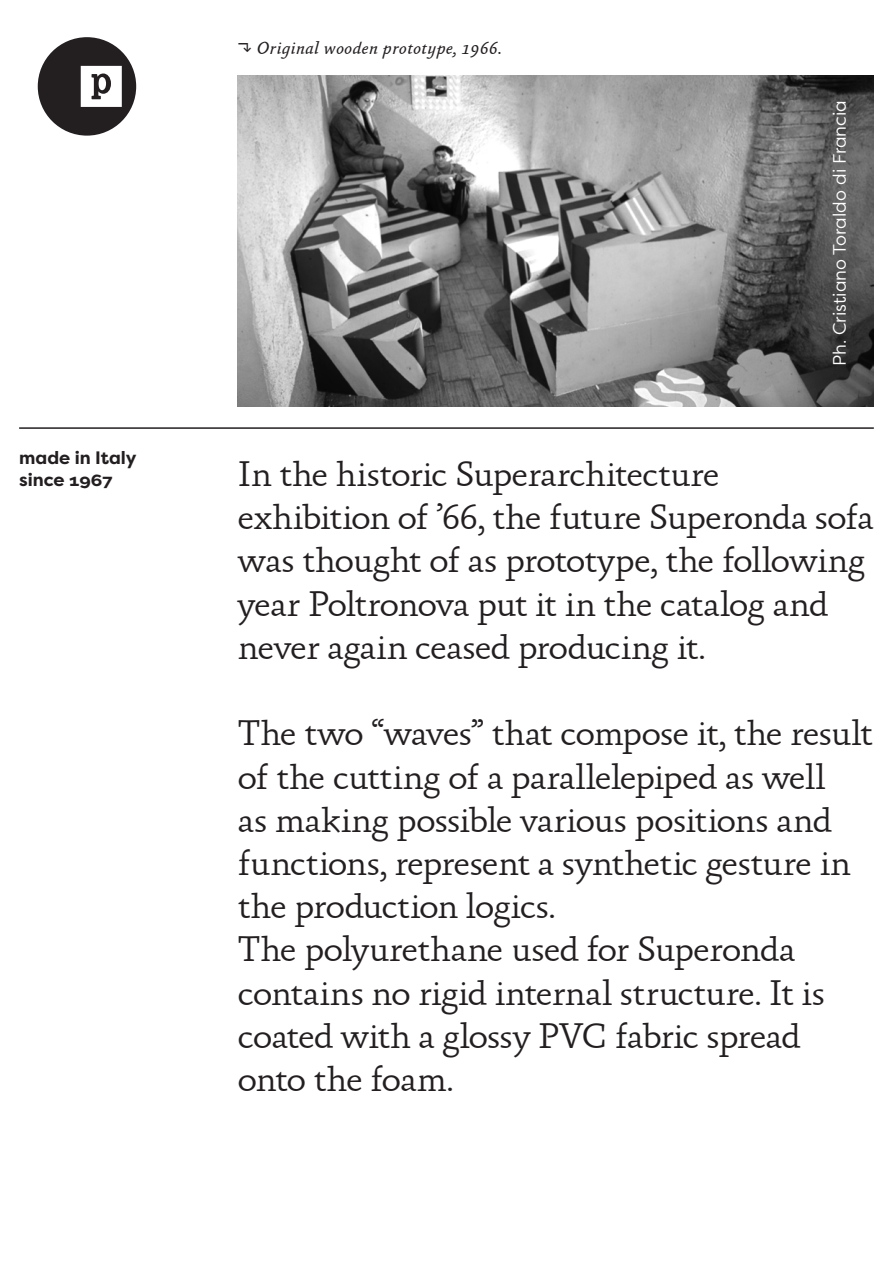
<style>
.page{position:relative;width:893px;height:1263px;background:#fff}
.page>*{position:absolute;margin:0;border:0;box-sizing:border-box;transform-origin:0 0}
.t1{font:300 36px/43.2px "Absara";letter-spacing:-.035em;color:#231f20}
.t2{font:italic 18px "Absara";color:#231f20}
.t3{font:18px "Filson Pro";color:#fff}
.t4{font:700 18px/21.6px "Filson Pro";color:#231f20}
.s1{font-family:"IBM Plex Sans";font-style:normal}
</style>
<div class="page">
<svg style="left:38px;top:37px;width:98px;height:99px"></svg>
<hr style="left:19px;top:427px;width:855px;height:2px;background:#231f20">
<img style="left:238px;top:76px;width:636px;height:331px">
<p class="t2" style="left:238px;top:37px;width:266px"><span class="s1">⬎</span> Original wooden prototype, 1966.</p>
<p class="t3" style="left:828px;top:366px;width:267px;rotate:-90deg">Ph. Cristiano Toraldo di Francia</p>
<p class="t4" style="left:19px;top:448px;width:119px">made in Italy since 1967</p>
<p class="t1" style="left:238px;top:453px;width:638px">In the historic Superarchitecture exhibition of ’66, the future Superonda sofa was thought of as prototype, the following year Poltronova put it in the catalog and never again ceased producing it.</p>
<p class="t1" style="left:238px;top:712px;width:637px">The two “waves” that compose it, the result of the cutting of a parallelepiped as well<br>as making possible various positions and functions, represent a synthetic gesture in the production logics.<br>The polyurethane used for Superonda contains no rigid internal structure. It is coated with a glossy PVC fabric spread onto the foam.</p>
</div>
